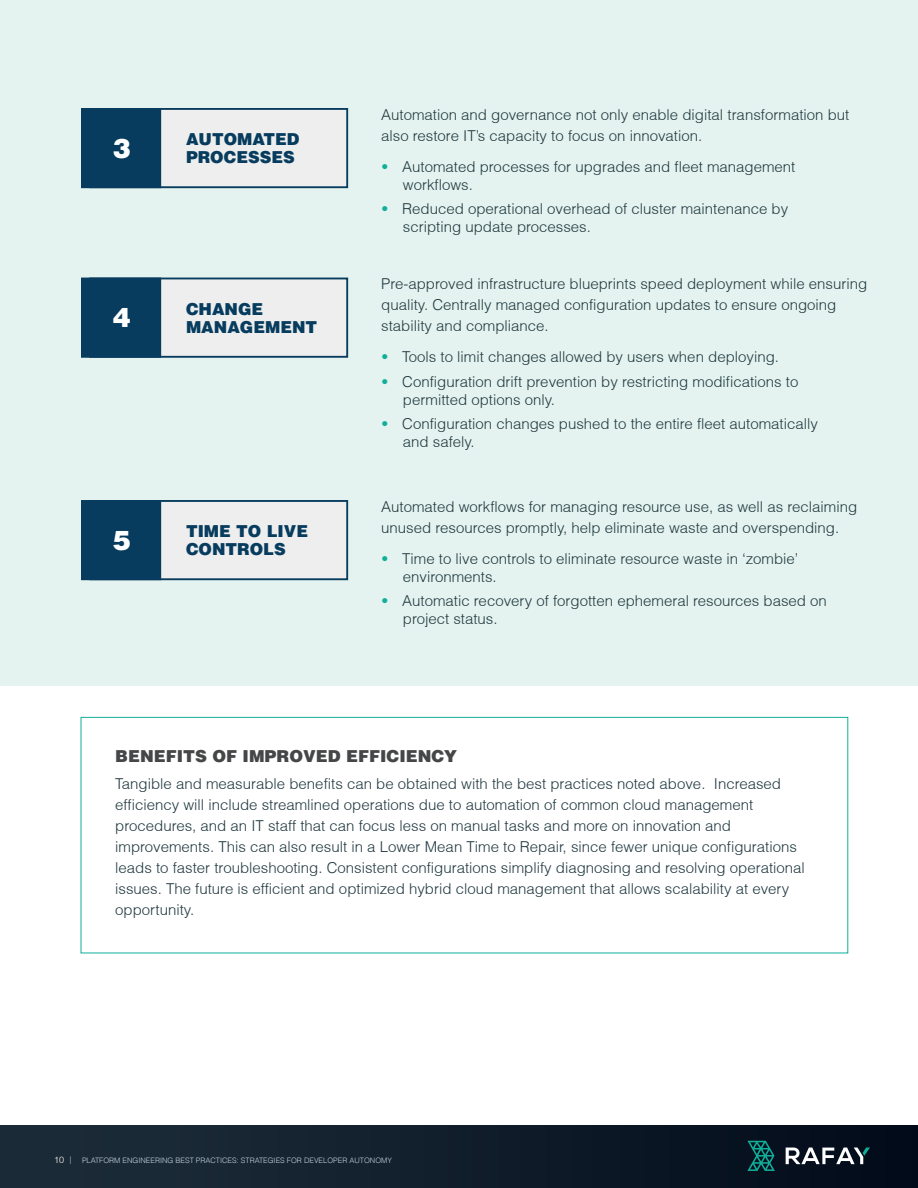
<style>
.page{position:relative;width:918px;height:1188px;background:#fff}
.page>*{position:absolute;margin:0;border:0;box-sizing:border-box;transform-origin:0 0}
.Main_Title_Subhead_02{font:900 27px "Helvetica";color:#fff}
.intro_white{font:900 16.5px/18px "Helvetica";color:#073c5e}
.Main_Title_Subhead_02-2{font:900 16.5px "Helvetica";color:#454647}
.Body_01{font:300 15px/21px "Helvetica";color:#213940}
.t1{font:300 9px "Helvetica";color:#fff}
.t2{font:300 7.5px "Helvetica";color:#c4d3dc}
.s1{font-weight:900;color:#10af99}
.s2{font-size:7.5px;color:#c4d3dc}
</style>
<div class="page">
<div style="left:0;top:1125px;width:918px;height:63px;background:linear-gradient(to right,#1e2e3b,#030c1a)"></div>
<svg style="left:747px;top:1141px;width:28px;height:30px"></svg>
<svg style="left:786px;top:1148px;width:84px;height:16px"></svg>
<div style="left:0;top:0;width:918px;height:686px;background:#e4f3ef"></div>
<div style="left:89px;top:108px;width:259px;height:80px;background:#eee;border:2px solid #073c5e"></div>
<div style="left:81px;top:108px;width:80px;height:80px;background:#073c5e"></div>
<div style="left:89px;top:500px;width:259px;height:80px;background:#eee;border:2px solid #073c5e"></div>
<div style="left:81px;top:500px;width:80px;height:80px;background:#073c5e"></div>
<div style="left:89px;top:278px;width:259px;height:80px;background:#eee;border:2px solid #073c5e"></div>
<div style="left:81px;top:278px;width:80px;height:80px;background:#073c5e"></div>
<div style="left:81px;top:717px;width:767px;height:236px;border:1px solid #10af99"></div>
<p class="Main_Title_Subhead_02" style="left:113px;top:130px;width:20px">3</p>
<p class="intro_white" style="left:186px;top:130px;width:115px">AUTOMATED</p>
<p class="intro_white" style="left:186px;top:148px;width:110px">PROCESSES</p>
<p class="Body_01" style="left:381px;top:104px;width:470px">Automation and governance not only enable digital transformation but also restore IT’s capacity to focus on innovation.</p>
<p class="Body_01" style="left:403px;top:157px;width:394px;line-height:18px;text-indent:-22px"><span class="s1">•</span> Automated processes for upgrades and fleet management workflows.</p>
<p class="Body_01" style="left:403px;top:200px;width:387px;line-height:18px;text-indent:-22px"><span class="s1">•</span> Reduced operational overhead of cluster maintenance by scripting update processes.</p>
<p class="Main_Title_Subhead_02" style="left:113px;top:300px;width:20px">4</p>
<p class="intro_white" style="left:186px;top:299px;width:133px">CHANGE<br>MANAGEMENT</p>
<p class="Body_01" style="left:381px;top:273px;width:487px">Pre-approved infrastructure blueprints speed deployment while ensuring quality. Centrally managed configuration updates to ensure ongoing stability and compliance.</p>
<p class="Body_01" style="left:381px;top:346px;width:399px"><span class="s1">•</span> Tools to limit changes allowed by users when deploying.</p>
<p class="Body_01" style="left:403px;top:372px;width:397px;line-height:18px;text-indent:-22px"><span class="s1">•</span> Configuration drift prevention by restricting modifications to permitted options only.</p>
<p class="Body_01" style="left:403px;top:415px;width:417px;line-height:18px;text-indent:-22px"><span class="s1">•</span> Configuration changes pushed to the entire fleet automatically and safely.</p>
<p class="Main_Title_Subhead_02" style="left:113px;top:522px;width:20px">5</p>
<p class="intro_white" style="left:186px;top:522px;width:124px">TIME TO LIVE<br>CONTROLS</p>
<p class="Body_01" style="left:381px;top:496px;width:477px">Automated workflows for managing resource use, as well as reclaiming unused resources promptly, help eliminate waste and overspending.</p>
<p class="Body_01" style="left:403px;top:549px;width:397px;line-height:18px;text-indent:-22px"><span class="s1">•</span> Time to live controls to eliminate resource waste in ‘zombie’ environments.</p>
<p class="Body_01" style="left:403px;top:592px;width:426px;line-height:18px;text-indent:-22px"><span class="s1">•</span> Automatic recovery of forgotten ephemeral resources based on project status.</p>
<p class="Main_Title_Subhead_02-2" style="left:115px;top:746px;width:343px">BENEFITS OF IMPROVED EFFICIENCY</p>
<p class="Body_01" style="left:115px;top:773px;width:691px">Tangible and measurable benefits can be obtained with the best practices noted above. Increased efficiency will include streamlined operations due to automation of common cloud management procedures, and an IT staff that can focus less on manual tasks and more on innovation and improvements. This can also result in a Lower Mean Time to Repair, since fewer unique configurations leads to faster troubleshooting. Consistent configurations simplify diagnosing and resolving operational issues. The future is efficient and optimized hybrid cloud management that allows scalability at every opportunity.</p>
<p class="t1" style="left:54px;top:1154px;width:19px">10 <span class="s2">|</span></p>
<p class="t2" style="left:82px;top:1155px;width:311px">PLATFORM ENGINEERING BEST PRACTICES: STRATEGIES FOR DEVELOPER AUTONOMY</p>
</div>
